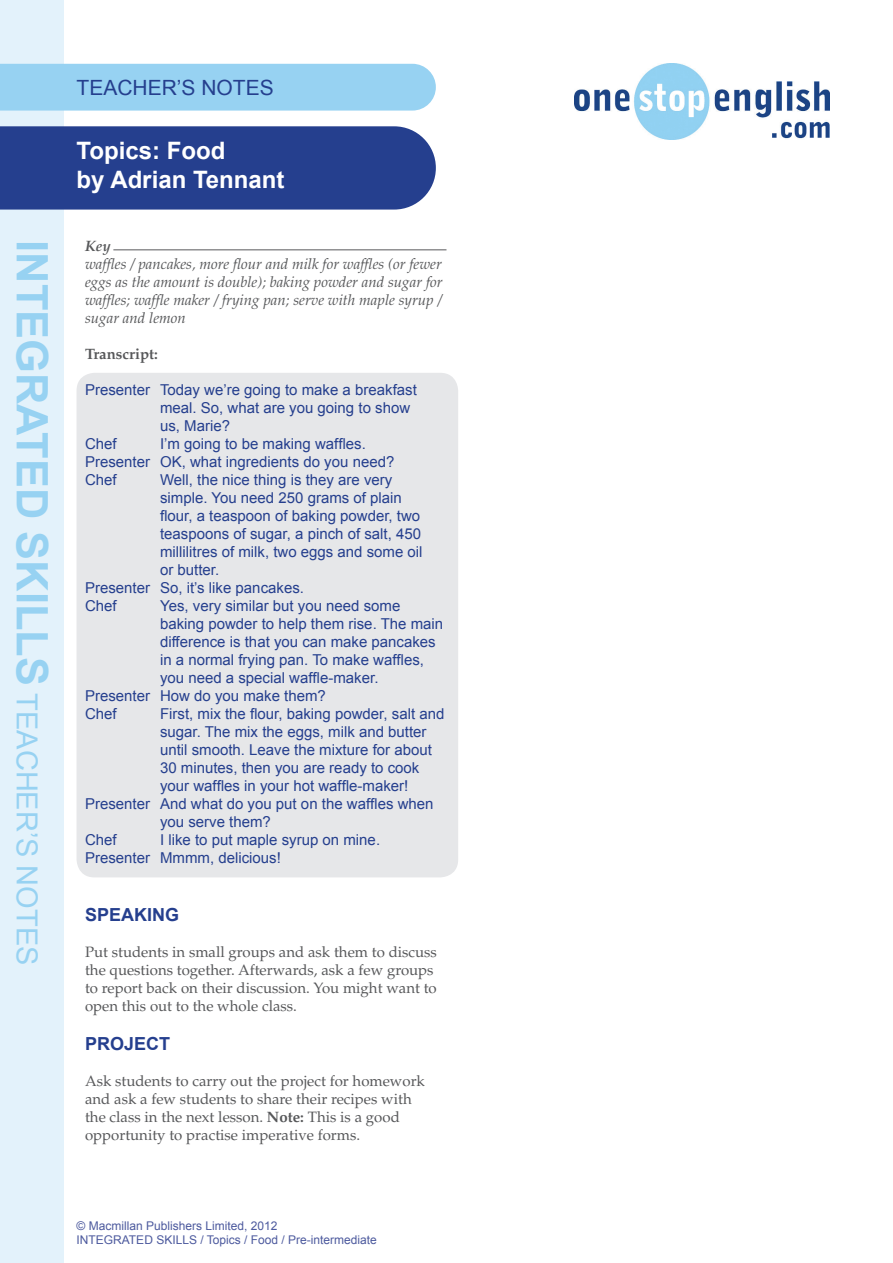
<style>
.page{position:relative;width:893px;height:1263px;background:#fff}
.page>*{position:absolute;margin:0;border:0;box-sizing:border-box;transform-origin:0 0}
.t1{font:700 43.35px "Arial";color:#97d2f2}
.t2{font:700 24px/28.8px "Arial";color:#fff}
.t3{font:21px "Arial";color:#253f8e}
.Body_Arial{font:700 18px "Arial";color:#253f8e}
.Body_Arial-2{font:15px/18px "Arial";color:#253f8e}
.Body_Arial-3{font:15px/18px "Palatino LT Std";color:#57585a}
.Body_Arial-4{font:italic 15px/18px "Palatino LT Std";color:#57585a;text-align:justify}
.Body_Arial-5{font:700 15px "Palatino LT Std";color:#57585a}
.Body_Arial-6{font:italic 700 15px "Palatino LT Std";color:#57585a}
.t4{font:12px/14.4px "Arial";color:#4d5a9e}
.s1{font-weight:400;font-size:28.95px}
.s2{font-weight:700}
</style>
<div class="page">
<div style="left:0;top:0;width:64px;height:1263px;background:#e3f2fb"></div>
<img style="left:575px;top:64px;width:254px;height:75px">
<div style="left:0;top:126px;width:436px;height:84px;background:#253f8e"></div>
<div style="left:0;top:64px;width:436px;height:47px;background:#97d2f2"></div>
<div style="left:77px;top:373px;width:381px;height:504px;background:#e6e7e9;border-radius:18px"></div>
<hr style="left:113px;top:249px;width:333px;height:1px;background:#57585a">
<h3 class="t3" style="left:77px;top:74px;width:199px">TEACHER’S NOTES</h3>
<h2 class="t2" style="left:77px;top:137px;width:210px">Topics: Food<br>by Adrian Tennant</h2>
<h1 class="t1" style="left:61px;top:240px;width:726px;rotate:90deg">INTEGRATED SKILLS <span class="s1">TEACHER’S NOTES</span></h1>
<p class="Body_Arial-6" style="left:85px;top:237px;width:27px">Key</p>
<p class="Body_Arial-4" style="left:85px;top:255px;width:359px">waffles / pancakes, more flour and milk for waffles (or fewer eggs as the amount is double); baking powder and sugar for waffles; waffle maker / frying pan; serve with maple syrup / sugar and lemon</p>
<p class="Body_Arial-5" style="left:85px;top:345px;width:74px">Transcript:</p>
<p class="Body_Arial-2" style="left:160px;top:381px;width:258px;text-indent:-75px">Presenter Today we’re going to make a breakfast meal. So, what are you going to show us, Marie?</p>
<p class="Body_Arial-2" style="left:85px;top:435px;width:33px">Chef</p>
<p class="Body_Arial-2" style="left:160px;top:435px;width:207px">I’m going to be making waffles.</p>
<p class="Body_Arial-2" style="left:85px;top:453px;width:311px">Presenter OK, what ingredients do you need?</p>
<p class="Body_Arial-2" style="left:85px;top:471px;width:33px">Chef</p>
<p class="Body_Arial-2" style="left:160px;top:471px;width:264px">Well, the nice thing is they are very simple. You need 250 grams of plain flour, a teaspoon of baking powder, two teaspoons of sugar, a pinch of salt, 450 millilitres of milk, two eggs and some oil or butter.</p>
<p class="Body_Arial-2" style="left:85px;top:579px;width:220px">Presenter So, it’s like pancakes.</p>
<p class="Body_Arial-2" style="left:85px;top:597px;width:33px">Chef</p>
<p class="Body_Arial-2" style="left:160px;top:597px;width:285px">Yes, very similar but you need some baking powder to help them rise. The main difference is that you can make pancakes in a normal frying pan. To make waffles, you need a special waffle-maker.</p>
<p class="Body_Arial-2" style="left:85px;top:687px;width:242px">Presenter How do you make them?</p>
<p class="Body_Arial-2" style="left:85px;top:705px;width:33px">Chef</p>
<p class="Body_Arial-2" style="left:160px;top:705px;width:286px">First, mix the flour, baking powder, salt and</p>
<p class="Body_Arial-2" style="left:160px;top:723px;width:268px">sugar. The mix the eggs, milk and butter</p>
<p class="Body_Arial-2" style="left:160px;top:741px;width:273px">until smooth. Leave the mixture for about</p>
<p class="Body_Arial-2" style="left:160px;top:759px;width:261px">30 minutes, then you are ready to cook</p>
<p class="Body_Arial-2" style="left:160px;top:777px;width:250px">your waffles in your hot waffle-maker!</p>
<p class="Body_Arial-2" style="left:85px;top:795px;width:350px">Presenter And what do you put on the waffles when</p>
<p class="Body_Arial-2" style="left:160px;top:813px;width:112px">you serve them?</p>
<p class="Body_Arial-2" style="left:85px;top:831px;width:33px">Chef</p>
<p class="Body_Arial-2" style="left:160px;top:831px;width:222px">I like to put maple syrup on mine.</p>
<p class="Body_Arial-2" style="left:85px;top:849px;width:197px">Presenter Mmmm, delicious!</p>
<p class="Body_Arial" style="left:85px;top:903px;width:96px">SPEAKING</p>
<p class="Body_Arial-3" style="left:85px;top:943px;width:353px">Put students in small groups and ask them to discuss the questions together. Afterwards, ask a few groups to report back on their discussion. You might want to open this out to the whole class.</p>
<p class="Body_Arial" style="left:85px;top:1032px;width:87px">PROJECT</p>
<p class="Body_Arial-3" style="left:85px;top:1072px;width:341px">Ask students to carry out the project for homework and ask a few students to share their recipes with the class in the next lesson. <span class="s2">Note:</span> This is a good opportunity to practise imperative forms.</p>
<p class="t4" style="left:77px;top:1218px;width:302px">© Macmillan Publishers Limited, 2012<br>INTEGRATED SKILLS / Topics / Food / Pre-intermediate</p>
</div>
